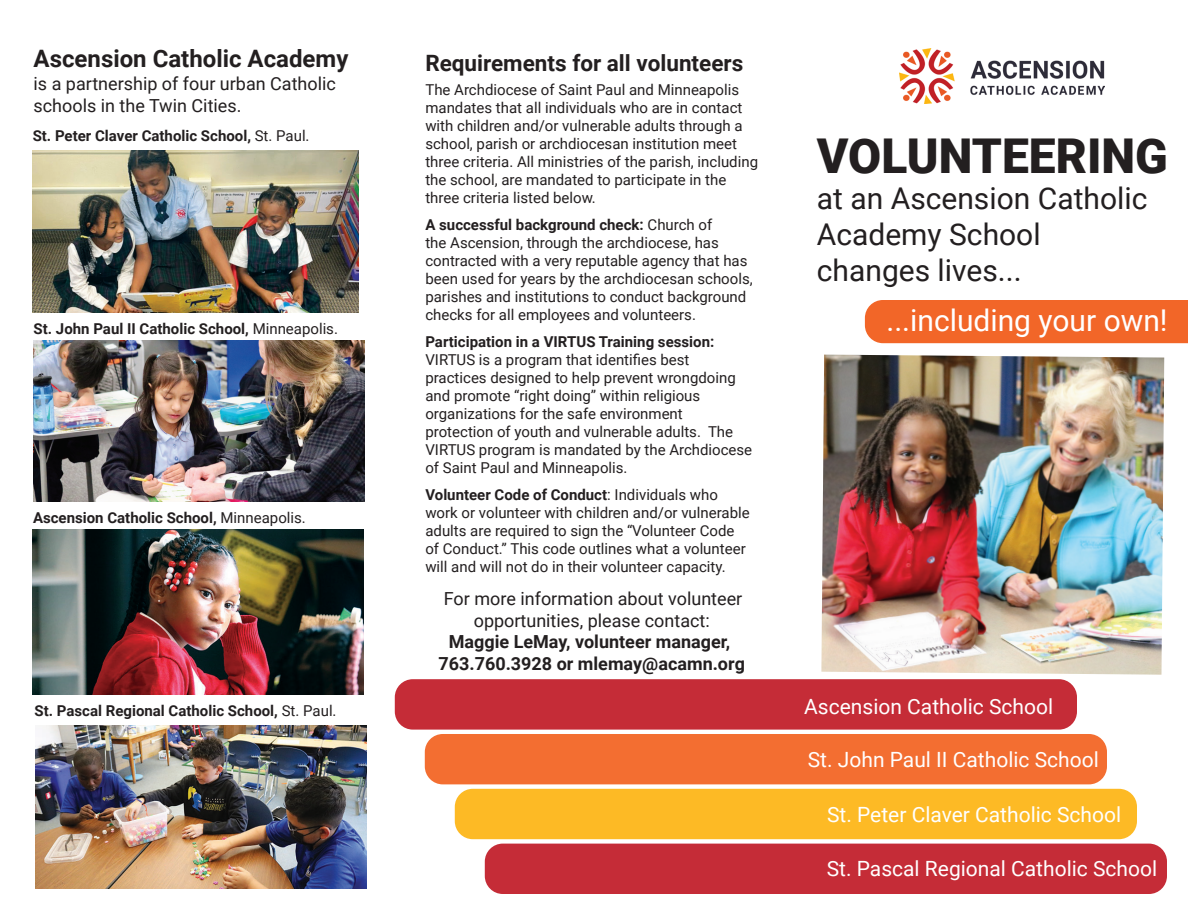
<style>
.page{position:relative;width:1188px;height:918px;background:#fff}
.page>*{position:absolute;margin:0;border:0;box-sizing:border-box;transform-origin:0 0}
.t1{font:900 48px "Roboto";color:#231f20}
.t2{font:30px/36px "Roboto";color:#231f20}
.t3{font:30px "Roboto";color:#fff}
.t4{font:700 24px "Roboto";color:#231f20}
.t5{font:700 22.5px "Roboto";color:#231f20}
.t6{font:21px "Roboto";color:#fff}
.t7{font:18px/21.6px "Roboto";color:#231f20}
.t8{font:15px/18px "Roboto";color:#231f20}
.t9{font:700 15px "Roboto";color:#231f20}
.s1{font-weight:400}
.s2{font-weight:700}
</style>
<div class="page">
<div style="left:865px;top:300px;width:323px;height:43px;background:#f26628"></div>
<img style="left:821px;top:355px;width:343px;height:320px">
<img style="left:900px;top:49px;width:204px;height:54px">
<div style="left:395px;top:679px;width:682px;height:51px;background:#c52c37;border-radius:18px"></div>
<div style="left:485px;top:844px;width:682px;height:50px;background:#c52c37;border-radius:18px"></div>
<div style="left:455px;top:789px;width:682px;height:50px;background:#fdba25;border-radius:18px"></div>
<img style="left:34px;top:341px;width:331px;height:161px">
<img style="left:32px;top:530px;width:331px;height:165px">
<div style="left:425px;top:734px;width:682px;height:50px;background:#f36e31;border-radius:18px"></div>
<img style="left:35px;top:725px;width:331px;height:164px">
<img style="left:32px;top:151px;width:327px;height:161px">
<p class="t4" style="left:34px;top:42px;width:316px">Ascension Catholic Academy</p>
<p class="t7" style="left:34px;top:71px;width:304px;line-height:22.5px">is a partnership of four urban Catholic schools in the Twin Cities.</p>
<p class="t9" style="left:33px;top:125px;width:278px">St. Peter Claver Catholic School, <span class="s1">St. Paul.</span></p>
<p class="t9" style="left:34px;top:318px;width:306px">St. John Paul II Catholic School, <span class="s1">Minneapolis.</span></p>
<p class="t9" style="left:33px;top:507px;width:274px">Ascension Catholic School, <span class="s1">Minneapolis.</span></p>
<p class="t9" style="left:34px;top:700px;width:304px">St. Pascal Regional Catholic School, <span class="s1">St. Paul.</span></p>
<p class="t5" style="left:425px;top:47px;width:319px">Requirements for all volunteers</p>
<p class="t8" style="left:425px;top:80px;width:334px">The Archdiocese of Saint Paul and Minneapolis mandates that all individuals who are in contact with children and/or vulnerable adults through a school, parish or archdiocesan institution meet three criteria. All ministries of the parish, including the school, are mandated to participate in the three criteria listed below.</p>
<p class="t8" style="left:425px;top:215px;width:329px"><span class="s2">A successful background check:</span> Church of<br>the Ascension, through the archdiocese, has contracted with a very reputable agency that has been used for years by the archdiocesan schools, parishes and institutions to conduct background checks for all employees and volunteers.</p>
<p class="t8" style="left:425px;top:332px;width:328px"><span class="s2">Participation in a VIRTUS Training session:<br></span>VIRTUS is a program that identifies best practices designed to help prevent wrongdoing and promote “right doing” within religious organizations for the safe environment protection of youth and vulnerable adults. The VIRTUS program is mandated by the Archdiocese of Saint Paul and Minneapolis.</p>
<p class="t8" style="left:425px;top:485px;width:326px"><span class="s2">Volunteer Code of Conduct</span>: Individuals who work or volunteer with children and/or vulnerable adults are required to sign the “Volunteer Code of Conduct.” This code outlines what a volunteer will and will not do in their volunteer capacity.</p>
<p class="t7" style="left:438px;top:587px;width:308px;text-align:center">For more information about volunteer opportunities, please contact:<br><span class="s2">Maggie LeMay, volunteer manager, 763.760.3928 or mlemay@acamn.org</span></p>
<p class="t1" style="left:817px;top:123px;width:353px">VOLUNTEERING</p>
<p class="t2" style="left:817px;top:180px;width:332px">at an Ascension Catholic<br>Academy School changes lives...</p>
<p class="t3" style="left:886px;top:299px;width:283px">...including your own!</p>
<p class="t6" style="left:804px;top:692px;width:250px">Ascension Catholic School</p>
<p class="t6" style="left:808px;top:745px;width:292px">St. John Paul II Catholic School</p>
<p class="t6" style="left:827px;top:800px;width:296px">St. Peter Claver Catholic School</p>
<p class="t6" style="left:827px;top:854px;width:332px">St. Pascal Regional Catholic School</p>
</div>
